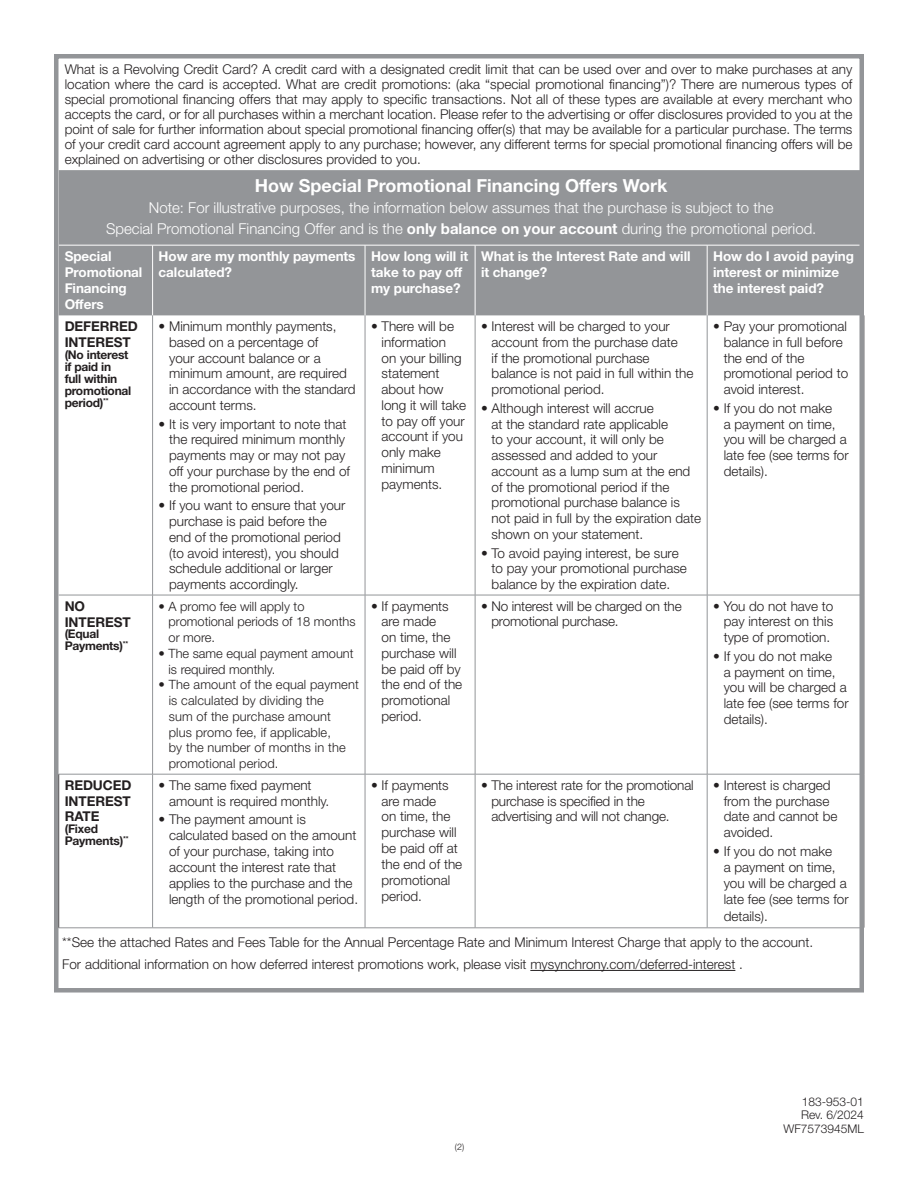
<style>
.page{position:relative;width:918px;height:1188px;background:#fff}
.page>*{position:absolute;margin:0;border:0;box-sizing:border-box;transform-origin:0 0}
.t1{font:700 18px "Helvetica Neue LT Std";color:#fff}
.t2{font:300 15px/21px "Helvetica Neue LT Std";color:#fff;text-align:center}
.t3{font:300 13.5px/15.8px "Helvetica Neue LT Std";color:#231f20}
.t4{font:700 13.5px/16.2px "Helvetica Neue LT Std";letter-spacing:-.005em;color:#fff}
.t5{font:700 13.5px/15.8px "Helvetica Neue LT Std";letter-spacing:-.005em;color:#231f20}
.t6{font:300 12.9px/15.8px "Helvetica Neue LT Std";letter-spacing:.01em;color:#231f20}
.t7{font:700 12px/12px "Helvetica Neue LT Std";letter-spacing:-.02em;color:#231f20}
.t8{font:300 12px/13.5px "Helvetica Neue LT Std";color:#231f20;text-align:right}
.t9{font:300 9px "Helvetica Neue LT Std";color:#231f20}
.s1{font-weight:700}
</style>
<div class="page">
<hr style="left:530px;top:970px;width:205px;height:1px;background:#231f20">
<svg style="left:59px;top:315px;width:800px;height:613px"></svg>
<div style="left:59px;top:170px;width:800px;height:145px;background:#939598"></div>
<hr style="left:152px;top:245px;width:1px;height:70px;background:#fff">
<hr style="left:365px;top:245px;width:1px;height:70px;background:#fff">
<hr style="left:475px;top:245px;width:1px;height:70px;background:#fff">
<hr style="left:707px;top:245px;width:1px;height:70px;background:#fff">
<hr style="left:864px;top:315px;width:1px;height:280px;background:#231f20">
<hr style="left:864px;top:595px;width:1px;height:179px;background:#231f20">
<hr style="left:864px;top:774px;width:1px;height:154px;background:#231f20">
<hr style="left:152px;top:315px;width:1px;height:280px;background:#939598">
<hr style="left:365px;top:315px;width:1px;height:280px;background:#939598">
<hr style="left:475px;top:315px;width:1px;height:280px;background:#939598">
<hr style="left:707px;top:315px;width:1px;height:280px;background:#939598">
<hr style="left:153px;top:595px;width:212px;height:1px;background:#939598">
<hr style="left:152px;top:595px;width:1px;height:179px;background:#939598">
<hr style="left:365px;top:595px;width:110px;height:1px;background:#939598">
<hr style="left:365px;top:595px;width:1px;height:179px;background:#939598">
<hr style="left:475px;top:595px;width:232px;height:1px;background:#939598">
<hr style="left:475px;top:595px;width:1px;height:179px;background:#939598">
<hr style="left:707px;top:595px;width:1px;height:179px;background:#939598">
<hr style="left:153px;top:774px;width:212px;height:1px;background:#939598">
<hr style="left:152px;top:774px;width:1px;height:154px;background:#939598">
<hr style="left:365px;top:774px;width:110px;height:1px;background:#939598">
<hr style="left:365px;top:774px;width:1px;height:154px;background:#939598">
<hr style="left:475px;top:774px;width:232px;height:1px;background:#939598">
<hr style="left:475px;top:774px;width:1px;height:154px;background:#939598">
<hr style="left:707px;top:774px;width:1px;height:154px;background:#939598">
<hr style="left:153px;top:928px;width:212px;height:1px;background:#939598">
<hr style="left:365px;top:928px;width:110px;height:1px;background:#939598">
<hr style="left:475px;top:928px;width:232px;height:1px;background:#939598">
<hr style="left:59px;top:595px;width:94px;height:1px;background:#939598">
<hr style="left:58px;top:774px;width:95px;height:1px;background:#939598">
<hr style="left:58px;top:928px;width:95px;height:1px;background:#939598">
<hr style="left:707px;top:595px;width:157px;height:1px;background:#939598">
<hr style="left:707px;top:774px;width:157px;height:1px;background:#939598">
<hr style="left:707px;top:928px;width:157px;height:1px;background:#939598">
<hr style="left:59px;top:245px;width:94px;height:1px;background:#fff">
<hr style="left:153px;top:245px;width:212px;height:1px;background:#fff">
<hr style="left:365px;top:245px;width:110px;height:1px;background:#fff">
<hr style="left:475px;top:245px;width:232px;height:1px;background:#fff">
<hr style="left:707px;top:245px;width:157px;height:1px;background:#fff">
<div style="left:54px;top:54px;width:810px;height:939px;border:4px solid #939598"></div>
<p class="t3" style="left:65px;top:62px;width:789px;line-height:15px;text-align:justify">What is a Revolving Credit Card? A credit card with a designated credit limit that can be used over and over to make purchases at any location where the card is accepted. What are credit promotions: (aka “special promotional financing”)? There are numerous types of special promotional financing offers that may apply to specific transactions. Not all of these types are available at every merchant who accepts the card, or for all purchases within a merchant location. Please refer to the advertising or offer disclosures provided to you at the point of sale for further information about special promotional financing offer(s) that may be available for a particular purchase. The terms of your credit card account agreement apply to any purchase; however, any different terms for special promotional financing offers will be explained on advertising or other disclosures provided to you.</p>
<h1 class="t1" style="left:255px;top:174px;width:414px">How Special Promotional Financing Offers Work</h1>
<p class="t2" style="left:106px;top:197px;width:712px">Note: For illustrative purposes, the information below assumes that the purchase is subject to the<br>Special Promotional Financing Offer and is the <span class="s1">only balance on your account</span> during the promotional period.</p>
<p class="t4" style="left:65px;top:248px;width:79px">Special<br>Promotional<br>Financing<br>Offers</p>
<p class="t4" style="left:159px;top:248px;width:198px">How are my monthly payments calculated?</p>
<p class="t4" style="left:371px;top:248px;width:99px">How long will it take to pay off my purchase?</p>
<p class="t4" style="left:481px;top:248px;width:211px">What is the Interest Rate and will it change?</p>
<p class="t4" style="left:713px;top:248px;width:142px">How do I avoid paying interest or minimize the interest paid?</p>
<p class="t5" style="left:65px;top:318px;width:75px;line-height:16.2px">DEFERRED<br>INTEREST</p>
<p class="t7" style="left:65px;top:349px;width:68px">(No interest if paid in<br>full within promotional period)<sup>**</sup></p>
<p class="t3" style="left:169px;top:318px;width:188px;text-indent:-11px">• Minimum monthly payments, based on a percentage of<br>your account balance or a minimum amount, are required in accordance with the standard account terms.</p>
<p class="t3" style="left:169px;top:416px;width:183px;text-indent:-11px">• It is very important to note that the required minimum monthly payments may or may not pay off your purchase by the end of the promotional period.</p>
<p class="t3" style="left:169px;top:497px;width:178px;text-indent:-11px">• If you want to ensure that your purchase is paid before the end of the promotional period (to avoid interest), you should schedule additional or larger payments accordingly.</p>
<p class="t3" style="left:382px;top:318px;width:86px;text-indent:-11px">• There will be information<br>on your billing statement about how long it will take to pay off your account if you only make minimum payments.</p>
<p class="t3" style="left:492px;top:318px;width:203px;text-indent:-11px">• Interest will be charged to your account from the purchase date<br>if the promotional purchase balance is not paid in full within the promotional period.</p>
<p class="t3" style="left:724px;top:318px;width:126px;text-indent:-11px">• Pay your promotional balance in full before the end of the promotional period to avoid interest.</p>
<p class="t3" style="left:724px;top:400px;width:127px;text-indent:-11px">• If you do not make<br>a payment on time, you will be charged a late fee (see terms for details).</p>
<p class="t3" style="left:492px;top:400px;width:211px;text-indent:-11px">• Although interest will accrue<br>at the standard rate applicable<br>to your account, it will only be assessed and added to your account as a lump sum at the end of the promotional period if the promotional purchase balance is not paid in full by the expiration date shown on your statement.</p>
<p class="t3" style="left:492px;top:545px;width:197px;text-indent:-11px">• To avoid paying interest, be sure to pay your promotional purchase balance by the expiration date.</p>
<p class="t5" style="left:65px;top:598px;width:68px">NO<br>INTEREST</p>
<p class="t7" style="left:65px;top:628px;width:65px">(Equal<br>Payments)<sup>**</sup></p>
<p class="t6" style="left:169px;top:598px;width:188px;text-indent:-10px">• A promo fee will apply to promotional periods of 18 months or more.</p>
<p class="t6" style="left:169px;top:645px;width:187px;text-indent:-10px">• The same equal payment amount is required monthly.</p>
<p class="t6" style="left:169px;top:677px;width:192px;text-indent:-10px">• The amount of the equal payment is calculated by dividing the<br>sum of the purchase amount<br>plus promo fee, if applicable,<br>by the number of months in the promotional period.</p>
<p class="t3" style="left:382px;top:598px;width:82px;text-indent:-11px">• If payments are made<br>on time, the purchase will be paid off by the end of the promotional period.</p>
<p class="t3" style="left:491px;top:598px;width:192px;text-indent:-10px">• No interest will be charged on the promotional purchase.</p>
<p class="t3" style="left:724px;top:598px;width:111px;text-align:justify;text-indent:-11px">• You do not have to pay interest on this type of promotion.</p>
<p class="t3" style="left:724px;top:648px;width:127px;text-indent:-11px">• If you do not make<br>a payment on time, you will be charged a late fee (see terms for details).</p>
<p class="t5" style="left:65px;top:777px;width:68px;text-align:justify">REDUCED INTEREST RATE</p>
<p class="t7" style="left:65px;top:823px;width:65px">(Fixed<br>Payments)<sup>**</sup></p>
<p class="t3" style="left:382px;top:777px;width:82px;text-indent:-11px">• If payments are made<br>on time, the purchase will be paid off at the end of the promotional period.</p>
<p class="t3" style="left:491px;top:777px;width:204px;text-indent:-10px">• The interest rate for the promotional purchase is specified in the advertising and will not change.</p>
<p class="t3" style="left:724px;top:777px;width:115px;text-indent:-11px">• Interest is charged from the purchase date and cannot be avoided.</p>
<p class="t3" style="left:169px;top:777px;width:162px;text-indent:-11px">• The same fixed payment amount is required monthly.</p>
<p class="t3" style="left:169px;top:811px;width:191px;text-indent:-11px">• The payment amount is calculated based on the amount of your purchase, taking into account the interest rate that applies to the purchase and the length of the promotional period.</p>
<p class="t3" style="left:724px;top:843px;width:127px;line-height:16.2px;text-indent:-11px">• If you do not make<br>a payment on time, you will be charged a late fee (see terms for details).</p>
<p class="t3" style="left:62px;top:930px;width:753px;line-height:22.4px">**See the attached Rates and Fees Table for the Annual Percentage Rate and Minimum Interest Charge that apply to the account.<br>For additional information on how deferred interest promotions work, please visit mysynchrony.com/deferred-interest .</p>
<p class="t9" style="left:455px;top:1141px;width:11px">(2)</p>
<p class="t8" style="left:784px;top:1095px;width:82px">183-953-01<br>Rev. 6/2024<br>WF7573945ML</p>
</div>
